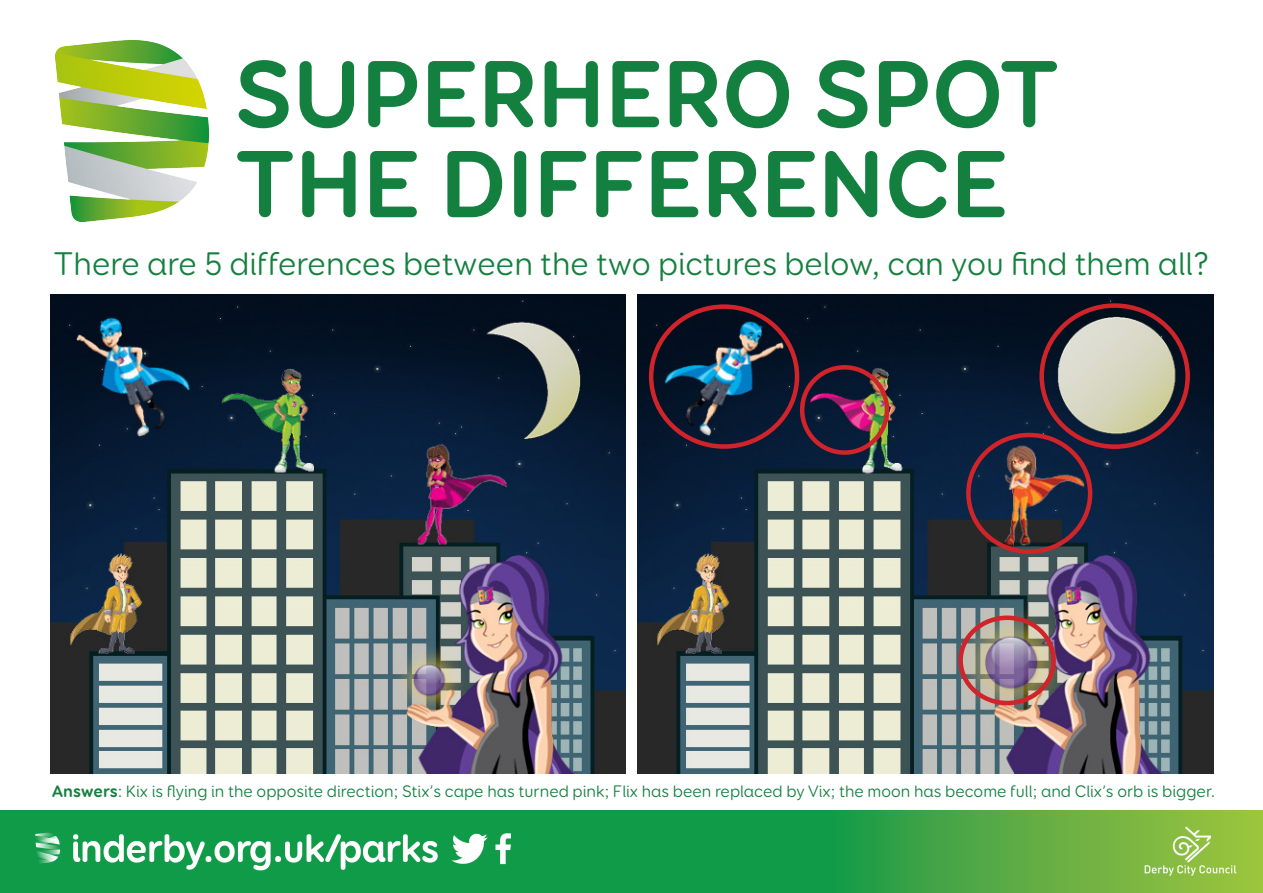
<style>
.page{position:relative;width:1263px;height:893px;background:#fff}
.page>*{position:absolute;margin:0;border:0;box-sizing:border-box;transform-origin:0 0}
.t1{font:700 96px/90px "Booster Next FY";color:#14803f}
.t2{font:33px "Booster Next FY";color:#14803f}
.t3{font:16.8px "Booster Next FY";color:#14803f}
.s1{font-weight:700}
</style>
<div class="page">
<img style="left:50px;top:294px;width:576px;height:480px">
<img style="left:638px;top:294px;width:575px;height:480px">
<svg style="left:0;top:810px;width:1263px;height:83px"></svg>
<img style="left:35px;top:829px;width:475px;height:44px">
<img style="left:1129px;top:810px;width:121px;height:83px">
<img style="left:56px;top:40px;width:152px;height:182px">
<div style="left:649px;top:304px;width:150px;height:145px;border:4px solid #d1232a;border-radius:50%"></div>
<div style="left:800px;top:365px;width:89px;height:90px;border:4px solid #d1232a;border-radius:50%"></div>
<div style="left:966px;top:433px;width:126px;height:121px;border:4px solid #d1232a;border-radius:50%"></div>
<div style="left:1039px;top:303px;width:151px;height:146px;border:4px solid #d1232a;border-radius:50%"></div>
<div style="left:958px;top:615px;width:98px;height:90px;border:4px solid #d1232a;border-radius:50%"></div>
<h1 class="t1" style="left:235px;top:50px;width:826px">SUPERHERO SPOT<br>THE DIFFERENCE</h1>
<h2 class="t2" style="left:54px;top:243px;width:1158px">There are 5 differences between the two pictures below, can you find them all?</h2>
<p class="t3" style="left:52px;top:781px;width:1165px"><span class="s1">ANSWERS</span>: Kix is flying in the opposite direction; Stix’s cape has turned pink; Flix has been replaced by Vix; the moon has become full; and Clix’s orb is bigger.</p>
</div>
